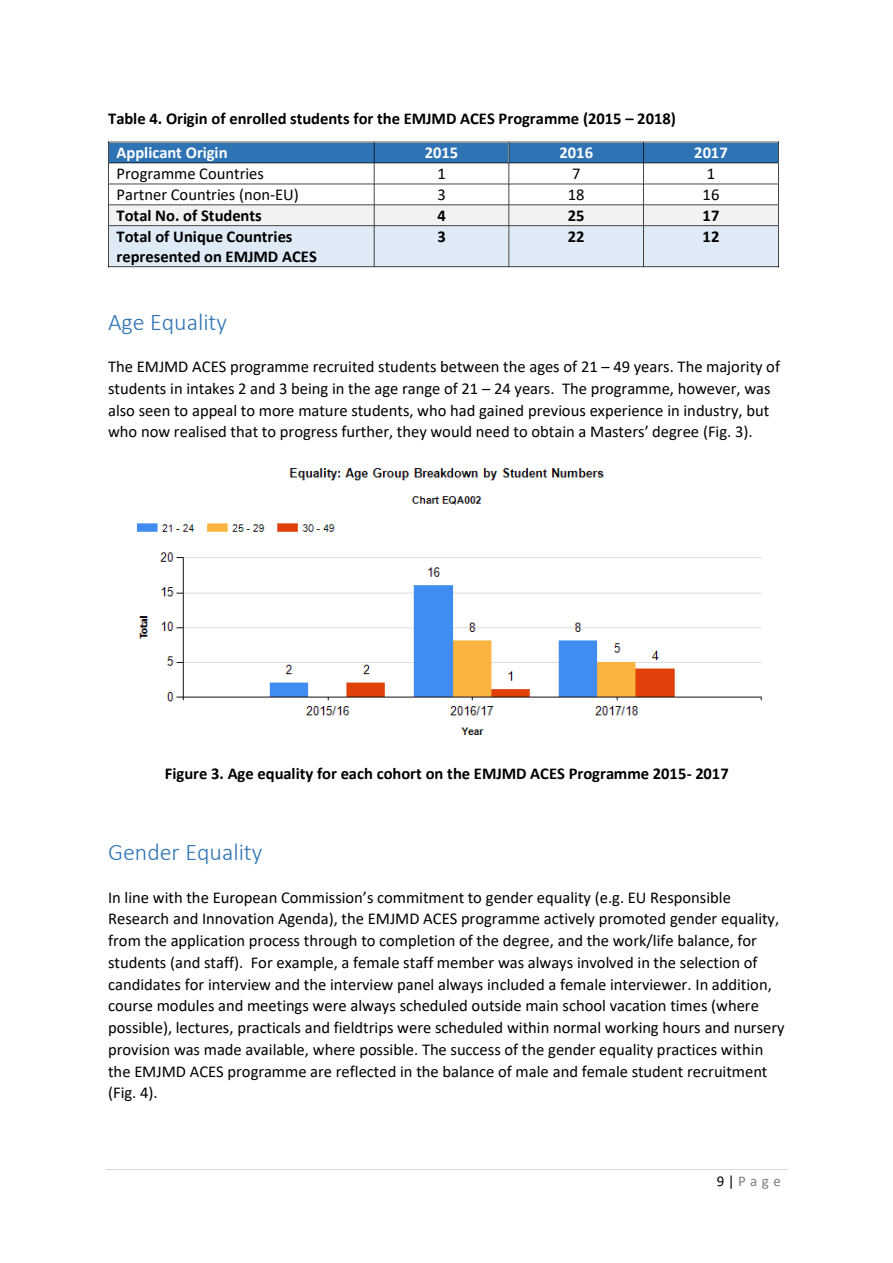
<style>
.page{position:relative;width:893px;height:1263px;background:#fff}
.page>*{position:absolute;margin:0;border:0;box-sizing:border-box;transform-origin:0 0}
.t1{font:300 24px "Calibri";color:#2e74b5}
.t2{font:16.5px/21.8px "Calibri";color:#000}
.t3{font:700 16.5px/20.1px "Calibri";color:#000}
.t4{font:700 16.5px "Calibri";color:#fff}
.t5{font:15px "Calibri";color:#7f7f7f}
.s1{color:#000}
</style>
<div class="page">
<hr style="left:106px;top:1169px;width:681px;height:1px;background:#d9d9d9">
<div style="left:109px;top:143px;width:265px;height:20px;background:#2e74b5"></div>
<div style="left:374px;top:143px;width:134px;height:20px;background:#2e74b5"></div>
<div style="left:509px;top:143px;width:134px;height:20px;background:#2e74b5"></div>
<div style="left:644px;top:143px;width:134px;height:20px;background:#2e74b5"></div>
<hr style="left:108px;top:142px;width:266px;height:1px;background:#000">
<hr style="left:374px;top:142px;width:135px;height:1px;background:#000">
<hr style="left:509px;top:142px;width:135px;height:1px;background:#000">
<hr style="left:644px;top:142px;width:134px;height:1px;background:#000">
<hr style="left:108px;top:163px;width:266px;height:1px;background:#000">
<hr style="left:374px;top:163px;width:135px;height:1px;background:#000">
<hr style="left:509px;top:163px;width:135px;height:1px;background:#000">
<hr style="left:644px;top:163px;width:134px;height:1px;background:#000">
<hr style="left:108px;top:184px;width:266px;height:1px;background:#000">
<hr style="left:374px;top:184px;width:135px;height:1px;background:#000">
<hr style="left:509px;top:184px;width:135px;height:1px;background:#000">
<hr style="left:644px;top:184px;width:134px;height:1px;background:#000">
<div style="left:109px;top:205px;width:265px;height:20px;background:#f2f2f2"></div>
<div style="left:374px;top:205px;width:134px;height:20px;background:#f2f2f2"></div>
<div style="left:509px;top:205px;width:134px;height:20px;background:#f2f2f2"></div>
<div style="left:644px;top:205px;width:134px;height:20px;background:#f2f2f2"></div>
<hr style="left:108px;top:205px;width:266px;height:1px;background:#000">
<hr style="left:374px;top:205px;width:135px;height:1px;background:#000">
<hr style="left:509px;top:205px;width:135px;height:1px;background:#000">
<hr style="left:644px;top:205px;width:134px;height:1px;background:#000">
<svg style="left:108px;top:143px;width:1px;height:82px"></svg>
<svg style="left:374px;top:142px;width:1px;height:83px"></svg>
<svg style="left:508px;top:142px;width:1px;height:83px"></svg>
<svg style="left:643px;top:142px;width:1px;height:83px"></svg>
<div style="left:109px;top:226px;width:265px;height:40px;background:#deeaf6"></div>
<div style="left:374px;top:226px;width:134px;height:40px;background:#deeaf6"></div>
<div style="left:509px;top:226px;width:134px;height:40px;background:#deeaf6"></div>
<div style="left:644px;top:226px;width:134px;height:40px;background:#deeaf6"></div>
<hr style="left:108px;top:225px;width:266px;height:1px;background:#000">
<hr style="left:374px;top:225px;width:135px;height:1px;background:#000">
<hr style="left:509px;top:225px;width:135px;height:1px;background:#000">
<hr style="left:644px;top:225px;width:134px;height:1px;background:#000">
<svg style="left:778px;top:142px;width:1px;height:84px"></svg>
<hr style="left:108px;top:226px;width:1px;height:41px;background:#000">
<hr style="left:108px;top:266px;width:266px;height:1px;background:#000">
<hr style="left:374px;top:226px;width:1px;height:41px;background:#000">
<hr style="left:374px;top:266px;width:134px;height:1px;background:#000">
<hr style="left:508px;top:226px;width:1px;height:41px;background:#000">
<hr style="left:509px;top:266px;width:134px;height:1px;background:#000">
<hr style="left:643px;top:226px;width:1px;height:41px;background:#000">
<hr style="left:644px;top:266px;width:134px;height:1px;background:#000">
<hr style="left:778px;top:226px;width:1px;height:41px;background:#000">
<img style="left:137px;top:468px;width:625px;height:267px">
<p class="t3" style="left:108px;top:109px;width:569px">Table 4. Origin of enrolled students for the EMJMD ACES Programme (2015 – 2018)</p>
<p class="t4" style="left:116px;top:146px;width:113px">Applicant Origin</p>
<p class="t4" style="left:425px;top:146px;width:35px">2015</p>
<p class="t4" style="left:559px;top:146px;width:35px">2016</p>
<p class="t4" style="left:694px;top:146px;width:35px">2017</p>
<p class="t2" style="left:116px;top:164px;width:149px">Programme Countries</p>
<p class="t2" style="left:437px;top:164px;width:10px">1</p>
<p class="t2" style="left:572px;top:164px;width:10px">7</p>
<p class="t2" style="left:706px;top:164px;width:10px">1</p>
<p class="t2" style="left:116px;top:185px;width:184px">Partner Countries (non-EU)</p>
<p class="t2" style="left:437px;top:185px;width:10px">3</p>
<p class="t2" style="left:567px;top:185px;width:18px">18</p>
<p class="t2" style="left:702px;top:185px;width:18px">16</p>
<p class="t3" style="left:116px;top:207px;width:147px">Total No. of Students</p>
<p class="t3" style="left:437px;top:207px;width:10px">4</p>
<p class="t3" style="left:567px;top:207px;width:18px">25</p>
<p class="t3" style="left:702px;top:207px;width:18px">17</p>
<p class="t3" style="left:116px;top:228px;width:202px">Total of Unique Countries represented on EMJMD ACES</p>
<p class="t3" style="left:437px;top:228px;width:10px">3</p>
<p class="t3" style="left:567px;top:228px;width:18px">22</p>
<p class="t3" style="left:702px;top:228px;width:18px">12</p>
<h1 class="t1" style="left:108px;top:312px;width:120px">Age Equality</h1>
<p class="t2" style="left:108px;top:357px;width:673px">The EMJMD ACES programme recruited students between the ages of 21 – 49 years. The majority of students in intakes 2 and 3 being in the age range of 21 – 24 years. The programme, however, was also seen to appeal to more mature students, who had gained previous experience in industry, but who now realised that to progress further, they would need to obtain a Masters’ degree (Fig. 3).</p>
<p class="t3" style="left:165px;top:765px;width:565px">Figure 3. Age equality for each cohort on the EMJMD ACES Programme 2015- 2017</p>
<h1 class="t1" style="left:108px;top:842px;width:156px">Gender Equality</h1>
<p class="t2" style="left:108px;top:888px;width:678px">In line with the European Commission’s commitment to gender equality (e.g. EU Responsible Research and Innovation Agenda), the EMJMD ACES programme actively promoted gender equality, from the application process through to completion of the degree, and the work/life balance, for students (and staff). For example, a female staff member was always involved in the selection of candidates for interview and the interview panel always included a female interviewer. In addition, course modules and meetings were always scheduled outside main school vacation times (where possible), lectures, practicals and fieldtrips were scheduled within normal working hours and nursery provision was made available, where possible. The success of the gender equality practices within the EMJMD ACES programme are reflected in the balance of male and female student recruitment (Fig. 4).</p>
<p class="t5" style="left:716px;top:1175px;width:66px"><span class="s1">9</span> Page</p>
</div>
